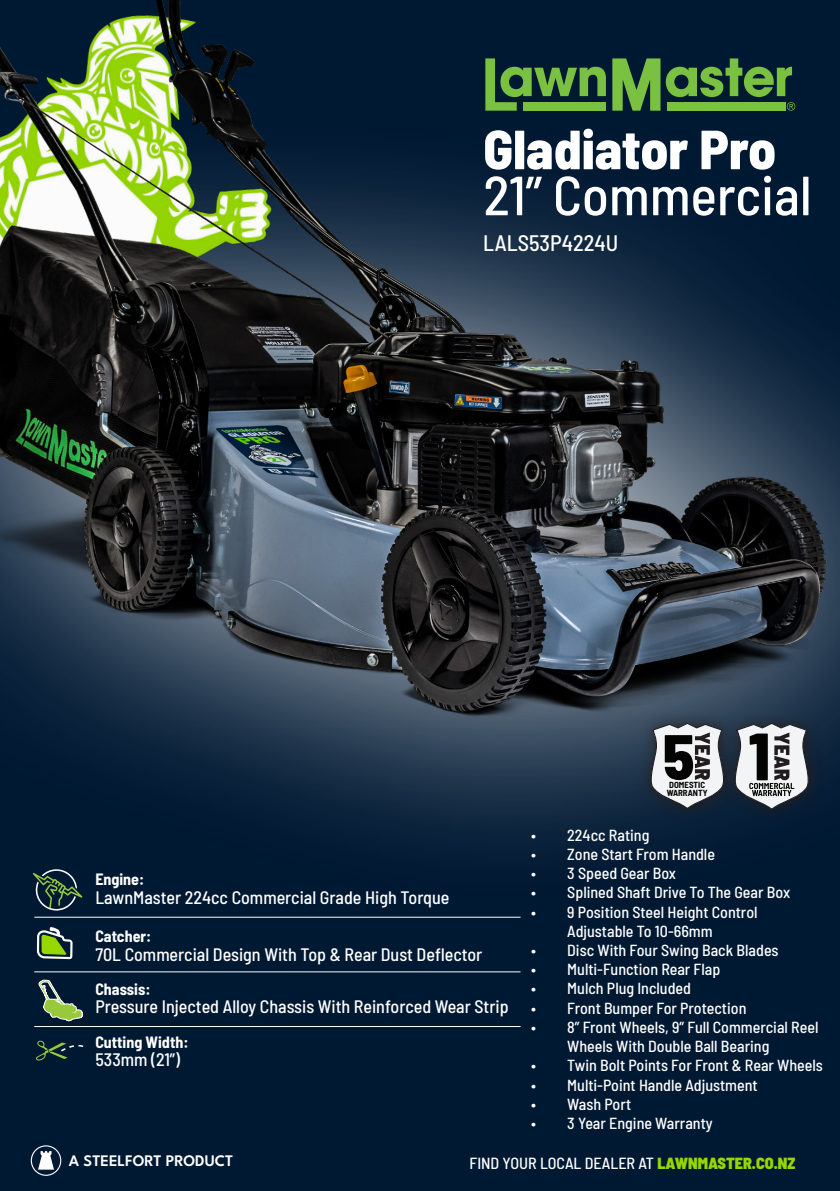
<style>
.page{position:relative;width:840px;height:1191px;background:#fff}
.page>*{position:absolute;margin:0;border:0;box-sizing:border-box;transform-origin:0 0}
.t1{font:500 semi-condensed 55px "Barlow";color:#fff}
.t2{font:800 semi-condensed 55px "Barlow";color:#fff}
.t3{font:500 semi-condensed 22.4px "Barlow";color:#fff}
.t4{font:500 semi-condensed 18px "Barlow";color:#fff}
.t5{font:500 semi-condensed 16px/19.2px "Barlow";color:#fff;text-align:center}
.t6{font:700 semi-condensed 16px "Barlow";color:#fff}
.t7{font:600 16px "League Spartan";color:#fff}
.t8{font:700 semi-condensed 8.8px/7.6px "Barlow";color:#040503}
.s1{font-weight:900;color:#97d700}
</style>
<div class="page">
<div style="left:0;top:0;width:839px;height:1191px;background:#001933"></div>
<hr style="left:34px;top:916px;width:486px;height:1px;background:#fff">
<hr style="left:34px;top:971px;width:486px;height:1px;background:#fff">
<hr style="left:34px;top:1026px;width:486px;height:1px;background:#fff">
<svg style="left:37px;top:927px;width:36px;height:32px"></svg>
<svg style="left:41px;top:904px;width:31px;height:6px"></svg>
<svg style="left:38px;top:979px;width:45px;height:42px"></svg>
<svg style="left:36px;top:1040px;width:48px;height:20px"></svg>
<svg style="left:31px;top:1145px;width:30px;height:30px"></svg>
<div style="left:0;top:116px;width:839px;height:788px;background:#fff;opacity:.75"></div>
<img style="left:808px;top:318px;width:17px;height:399px">
<img style="left:0;top:0;width:808px;height:717px">
<div style="left:635px;top:709px;width:106px;height:116px;background:#231f20;opacity:.92"></div>
<svg style="left:648px;top:722px;width:72px;height:87px;background:#8b8e92"></svg>
<div style="left:720px;top:710px;width:104px;height:115px;background:#231f20;opacity:.92"></div>
<svg style="left:734px;top:722px;width:74px;height:87px;background:#8d9094"></svg>
<p class="t2" style="left:483px;top:109px;width:294px">Gladiator Pro</p>
<p class="t1" style="left:483px;top:156px;width:329px">21” Commercial</p>
<p class="t3" style="left:483px;top:227px;width:137px">LALS53P4224U</p>
<p class="t6" style="left:95px;top:868px;width:50px">Engine:</p>
<p class="t4" style="left:95px;top:884px;width:355px">LawnMaster 224cc Commercial Grade High Torque</p>
<p class="t6" style="left:95px;top:924px;width:57px">Catcher:</p>
<p class="t4" style="left:95px;top:941px;width:388px">70L Commercial Design With Top &amp; Rear Dust Deflector</p>
<p class="t6" style="left:95px;top:977px;width:57px">Chassis:</p>
<p class="t4" style="left:95px;top:993px;width:414px">Pressure Injected Alloy Chassis With Reinforced Wear Strip</p>
<p class="t6" style="left:95px;top:1030px;width:94px">Cutting Width:</p>
<p class="t4" style="left:95px;top:1046px;width:86px">533mm (21”)</p>
<p class="t8" style="left:666px;top:781px;width:42px">DOMESTIC<br>WARRANTY</p>
<p class="t5" style="left:531px;top:824px;width:120px">• 224cc Rating</p>
<p class="t5" style="left:531px;top:843px;width:185px">• Zone Start From Handle</p>
<p class="t5" style="left:531px;top:862px;width:146px">• 3 Speed Gear Box</p>
<p class="t5" style="left:531px;top:882px;width:260px">• Splined Shaft Drive To The Gear Box</p>
<p class="t5" style="left:531px;top:901px;width:228px">• 9 Position Steel Height Control<br>Adjustable To 10-66mm</p>
<p class="t5" style="left:531px;top:939px;width:249px">• Disc With Four Swing Back Blades</p>
<p class="t5" style="left:531px;top:958px;width:190px">• Multi-Function Rear Flap</p>
<p class="t5" style="left:531px;top:978px;width:161px">• Mulch Plug Included</p>
<p class="t5" style="left:531px;top:997px;width:216px">• Front Bumper For Protection</p>
<p class="t5" style="left:567px;top:1016px;width:252px;text-align:left;text-indent:-36px">• 8” Front Wheels, 9” Full Commercial Reel<br>Wheels With Double Ball Bearing</p>
<p class="t5" style="left:531px;top:1054px;width:293px">• Twin Bolt Points For Front &amp; Rear Wheels</p>
<p class="t5" style="left:531px;top:1074px;width:228px">• Multi-Point Handle Adjustment</p>
<p class="t5" style="left:531px;top:1093px;width:101px">• Wash Port</p>
<p class="t5" style="left:531px;top:1112px;width:183px">• 3 Year Engine Warranty</p>
<p class="t7" style="left:69px;top:1149px;width:166px">A STEELFORT PRODUCT</p>
<p class="t5" style="left:469px;top:1152px;width:327px">FIND YOUR LOCAL DEALER AT <span class="s1">LAWNMASTER.CO.NZ</span></p>
</div>
